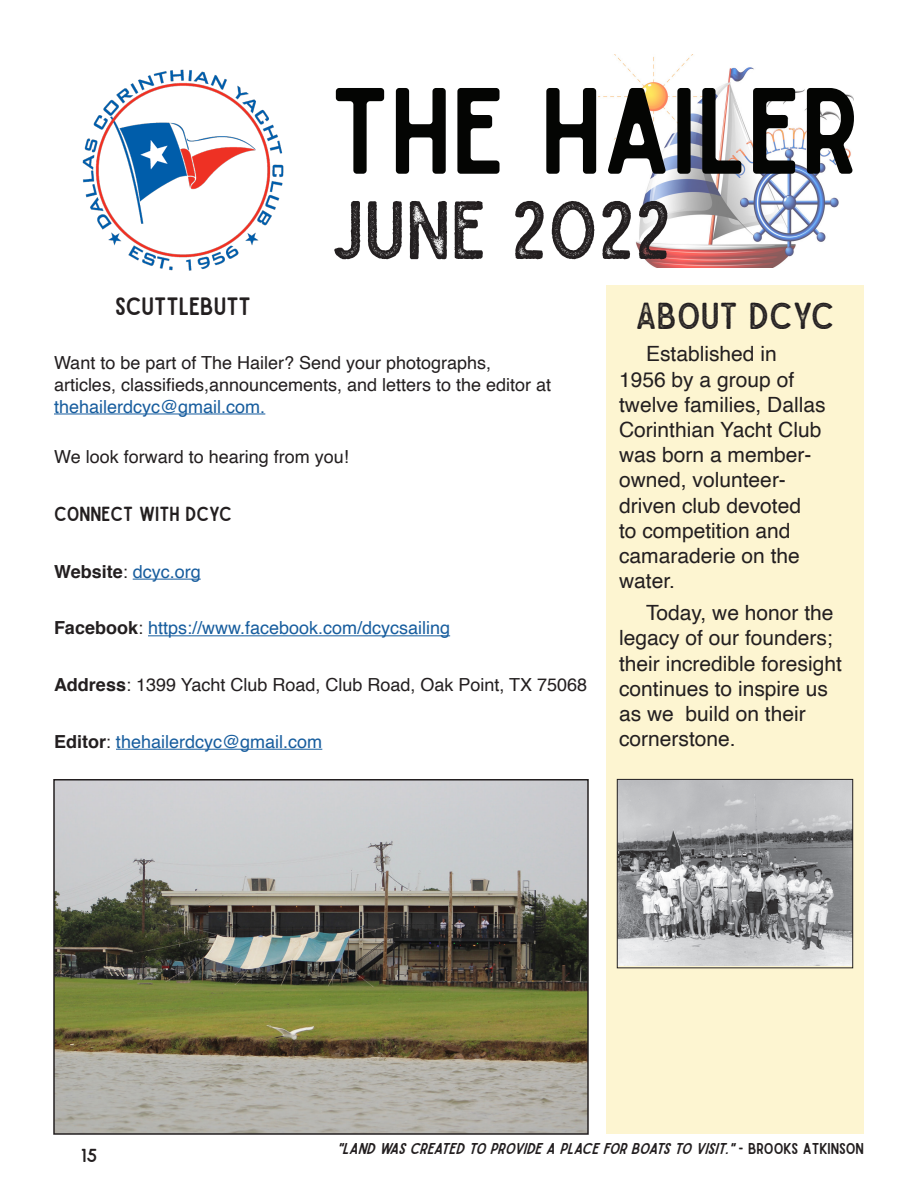
<style>
.page{position:relative;width:918px;height:1188px;background:#fff}
.page>*{position:absolute;margin:0;border:0;box-sizing:border-box;transform-origin:0 0}
.t1{font:117px "Sailors";color:#040503}
.t2{font:79.5px "Sailors Rough";color:#231f20}
.Side_panel_heading{font:36px "Sailors Rough";color:#231f20}
.Paragraph_Style_2{font:24px "Sailors";color:#231f20}
.t3{font:21px/25.2px "Helvetica";color:#231f20}
.Paragraph_Style_2-2{font:19.5px "Sailors";color:#231f20}
.t4{font:18px/21.6px "Helvetica";color:#231f20}
.t5{font:18px "Helvetica";color:#175d9e}
.t6{font:18px "Sailors";color:#231f20}
.t7{font:italic 15px "Sailors Slant";color:#231f20}
.s1{color:#175d9e}
.s2{font-weight:700;color:#231f20}
.s3{color:#231f20}
.s4{font-weight:700}
.s5{font-family:"Sailors";font-style:normal}
</style>
<div class="page">
<img style="left:598px;top:54px;width:255px;height:214px">
<img style="left:82px;top:69px;width:202px;height:202px">
<div style="left:606px;top:285px;width:258px;height:848px;background:#fdf5d1"></div>
<hr style="left:54px;top:414px;width:211px;height:1px;background:#175d9e">
<hr style="left:133px;top:579px;width:68px;height:1px;background:#175d9e">
<hr style="left:148px;top:635px;width:302px;height:1px;background:#175d9e">
<hr style="left:116px;top:749px;width:206px;height:1px;background:#175d9e">
<img style="left:56px;top:782px;width:530px;height:350px">
<div style="left:53px;top:779px;width:536px;height:356px;border:2px solid #231f20"></div>
<img style="left:619px;top:781px;width:232px;height:185px">
<div style="left:617px;top:779px;width:236px;height:189px;border:1px solid #231f20"></div>
<h1 class="t1" style="left:330px;top:63px;width:531px">THE HAILER</h1>
<h2 class="t2" style="left:330px;top:183px;width:343px">JUNE 2022</h2>
<p class="Paragraph_Style_2" style="left:115px;top:292px;width:137px">SCUTTLEBUTT</p>
<p class="t4" style="left:54px;top:353px;width:499px">Want to be part of The Hailer? Send your photographs, articles, classifieds,announcements, and letters to the editor at <span class="s1">thehailerdcyc@gmail.com.</span></p>
<p class="t4" style="left:54px;top:446px;width:296px">We look forward to hearing from you!</p>
<p class="Paragraph_Style_2-2" style="left:54px;top:503px;width:179px">CONNECT WITH DCYC</p>
<p class="t5" style="left:54px;top:558px;width:148px"><span class="s2">Website</span><span class="s3">:</span> dcyc.org</p>
<p class="t5" style="left:54px;top:614px;width:398px"><span class="s2">Facebook</span><span class="s3">:</span> https://www.facebook.com/dcycsailing</p>
<p class="t4" style="left:54px;top:675px;width:535px"><span class="s4">Address</span>: 1399 Yacht Club Road, Club Road, Oak Point, TX 75068</p>
<p class="t5" style="left:54px;top:728px;width:270px"><span class="s2">Editor</span><span class="s3">:</span> thehailerdcyc@gmail.com</p>
<p class="Side_panel_heading" style="left:636px;top:294px;width:200px">ABOUT DCYC</p>
<p class="t3" style="left:619px;top:342px;width:208px;text-indent:27px">Established in<br>1956 by a group of twelve families, Dallas<br>Corinthian Yacht Club was born a member&shy;owned, volunteer&shy;driven club devoted<br>to competition and camaraderie on the water.</p>
<p class="t3" style="left:619px;top:601px;width:224px;text-indent:27px">Today, we honor the legacy of our founders; their incredible foresight continues to inspire us as we build on their cornerstone.</p>
<p class="t6" style="left:81px;top:1145px;width:18px">15</p>
<p class="t7" style="left:337px;top:1140px;width:529px">"LAND WAS CREATED TO PROVIDE A PLACE FOR BOATS TO VISIT." <span class="s5">- BROOKS ATKINSON</span></p>
</div>
